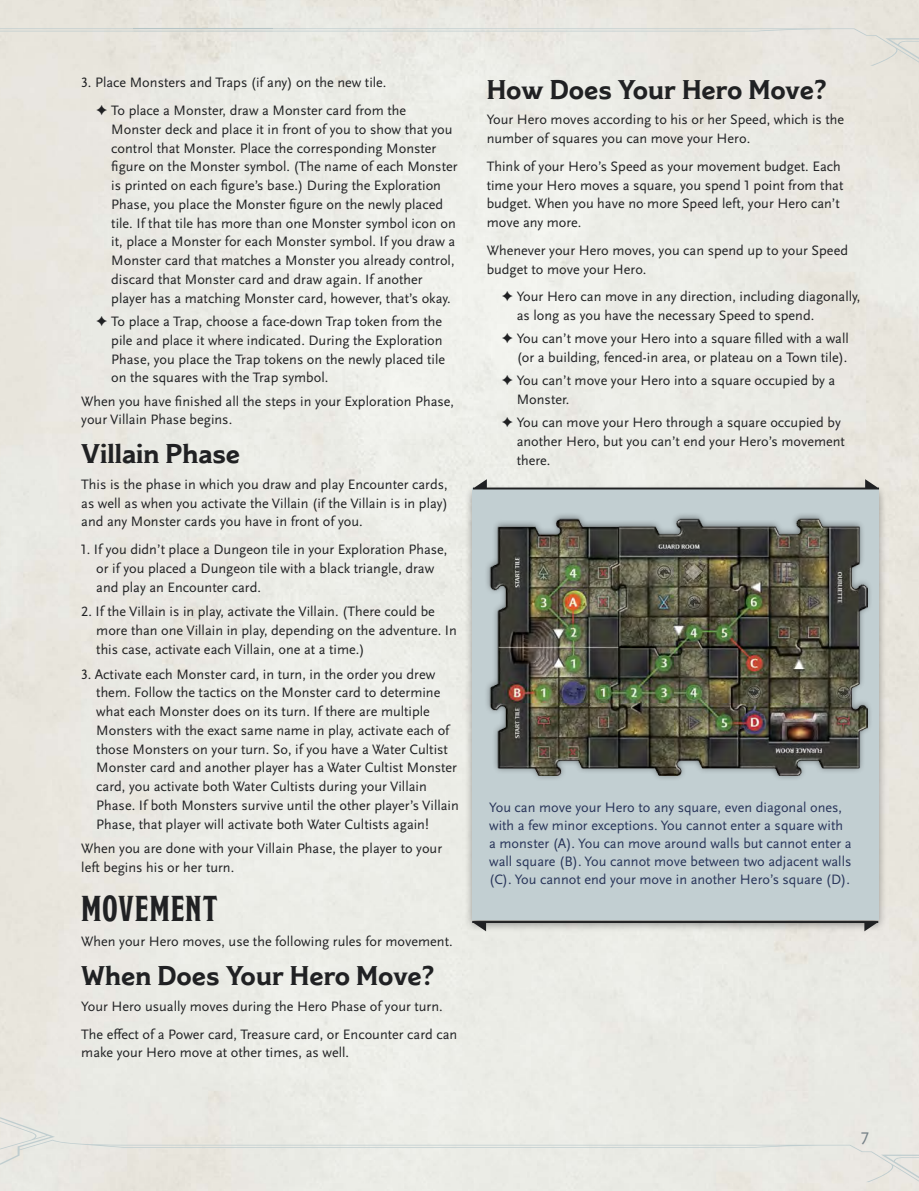
<style>
.page{position:relative;width:919px;height:1191px;background:#fff}
.page>*{position:absolute;margin:0;border:0;box-sizing:border-box;transform-origin:0 0}
.t1{font:36px "Modesto Condensed";letter-spacing:.025em;color:#202123}
.t2{font:700 27px "Modesto Text";color:#202123}
.t3{font:18px "Scala Sans OT";color:#758187}
.t4{font:14.25px/18.8px "Scala Sans OT";color:#202123}
.t5{font:14.25px/18px "Scala Sans OT";color:#283459}
</style>
<div class="page">
<svg style="left:0;top:1117px;width:918px;height:65px;fill:#e9eae4"></svg>
<svg style="left:0;top:28px;width:918px;height:38px"></svg>
<hr style="left:134px;top:28px;width:139px;height:1px;background:#b5c4c6">
<div style="left:464px;top:484px;width:422px;height:448px;background:#202123;opacity:.44"></div>
<div style="left:472px;top:488px;width:406px;height:431px;background:#c2cfd2"></div>
<svg style="left:472px;top:921px;width:406px;height:10px"></svg>
<svg style="left:473px;top:479px;width:406px;height:10px"></svg>
<div style="left:483px;top:512px;width:389px;height:270px;background:#202123;opacity:.5"></div>
<img style="left:489px;top:518px;width:378px;height:257px">
<p class="t4" style="left:96px;top:69px;width:311px;line-height:27.8px;text-indent:-15px">3. Place Monsters and Traps (if any) on the new tile.<br>✦ To place a Monster, draw a Monster card from the</p>
<p class="t4" style="left:111px;top:120px;width:348px">Monster deck and place it in front of you to show that you control that Monster. Place the corresponding Monster figure on the Monster symbol. (The name of each Monster is printed on each figure’s base.) During the Exploration Phase, you place the Monster figure on the newly placed tile. If that tile has more than one Monster symbol icon on it, place a Monster for each Monster symbol. If you draw a Monster card that matches a Monster you already control, discard that Monster card and draw again. If another player has a matching Monster card, however, that’s okay.</p>
<p class="t4" style="left:111px;top:312px;width:335px;text-indent:-15px">✦ To place a Trap, choose a face-down Trap token from the pile and place it where indicated. During the Exploration Phase, you place the Trap tokens on the newly placed tile on the squares with the Trap symbol.</p>
<p class="t4" style="left:81px;top:392px;width:374px">When you have finished all the steps in your Exploration Phase, your Villain Phase begins.</p>
<h2 class="t2" style="left:81px;top:439px;width:160px">Villain Phase</h2>
<p class="t4" style="left:81px;top:475px;width:368px;text-align:justify">This is the phase in which you draw and play Encounter cards, as well as when you activate the Villain (if the Villain is in play) and any Monster cards you have in front of you.</p>
<p class="t4" style="left:96px;top:540px;width:353px;text-indent:-15px">1. If you didn’t place a Dungeon tile in your Exploration Phase, or if you placed a Dungeon tile with a black triangle, draw and play an Encounter card.</p>
<p class="t4" style="left:96px;top:602px;width:362px;text-indent:-15px">2. If the Villain is in play, activate the Villain. (There could be more than one Villain in play, depending on the adventure. In this case, activate each Villain, one at a time.)</p>
<p class="t4" style="left:96px;top:665px;width:364px;text-indent:-15px">3. Activate each Monster card, in turn, in the order you drew them. Follow the tactics on the Monster card to determine what each Monster does on its turn. If there are multiple Monsters with the exact same name in play, activate each of those Monsters on your turn. So, if you have a Water Cultist Monster card and another player has a Water Cultist Monster card, you activate both Water Cultists during your Villain Phase. If both Monsters survive until the other player’s Villain Phase, that player will activate both Water Cultists again!</p>
<p class="t4" style="left:81px;top:839px;width:362px">When you are done with your Villain Phase, the player to your left begins his or her turn.</p>
<h1 class="t1" style="left:81px;top:890px;width:138px">MOVEMENT</h1>
<p class="t4" style="left:81px;top:932px;width:373px">When your Hero moves, use the following rules for movement.</p>
<h2 class="t2" style="left:81px;top:961px;width:354px">When Does Your Hero Move?</h2>
<p class="t4" style="left:81px;top:992px;width:377px;line-height:27.8px">Your Hero usually moves during the Hero Phase of your turn.<br>The effect of a Power card, Treasure card, or Encounter card can</p>
<p class="t4" style="left:81px;top:1043px;width:269px">make your Hero move at other times, as well.</p>
<h2 class="t2" style="left:486px;top:75px;width:341px">How Does Your Hero Move?</h2>
<p class="t4" style="left:486px;top:110px;width:359px">Your Hero moves according to his or her Speed, which is the number of squares you can move your Hero.</p>
<p class="t4" style="left:486px;top:157px;width:358px">Think of your Hero’s Speed as your movement budget. Each time your Hero moves a square, you spend 1 point from that budget. When you have no more Speed left, your Hero can’t move any more.</p>
<p class="t4" style="left:486px;top:241px;width:363px">Whenever your Hero moves, you can spend up to your Speed budget to move your Hero.</p>
<p class="t4" style="left:516px;top:287px;width:345px;text-indent:-15px">✦ Your Hero can move in any direction, including diagonally, as long as you have the necessary Speed to spend.</p>
<p class="t4" style="left:501px;top:330px;width:348px;text-align:right">✦ You can’t move your Hero into a square filled with a wall (or a building, fenced-in area, or plateau on a Town tile).</p>
<p class="t4" style="left:516px;top:372px;width:320px;text-indent:-15px">✦ You can’t move your Hero into a square occupied by a<br>Monster.</p>
<p class="t4" style="left:516px;top:414px;width:330px;text-indent:-15px">✦ You can move your Hero through a square occupied by another Hero, but you can’t end your Hero’s movement there.</p>
<p class="t5" style="left:489px;top:799px;width:364px">You can move your Hero to any square, even diagonal ones, with a few minor exceptions. You cannot enter a square with a monster (A). You can move around walls but cannot enter a wall square (B). You cannot move between two adjacent walls (C). You cannot end your move in another Hero’s square (D).</p>
<p class="t3" style="left:860px;top:1125px;width:10px">7</p>
</div>
